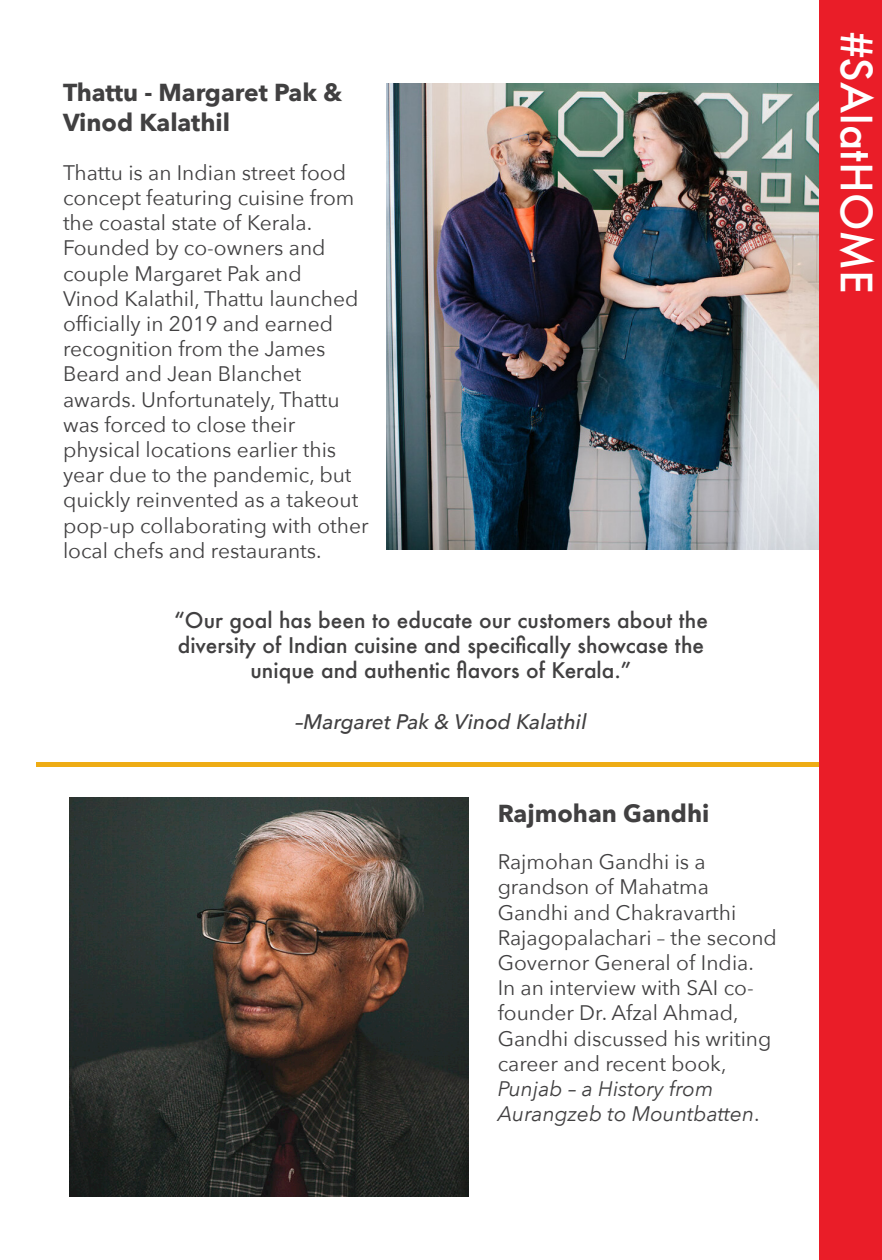
<style>
.page{position:relative;width:882px;height:1260px;background:#fff}
.page>*{position:absolute;margin:0;border:0;box-sizing:border-box;transform-origin:0 0}
.t1{font:500 42px "Futura";color:#fff}
.t2{font:700 24.5px/29.4px "Avenir Next";color:#414041}
.t3{font:21px/25.2px "Avenir Next";color:#414041}
.t4{font:500 21px/25.2px "Futura";color:#414041;text-align:center}
.t5{font:italic 21px/25.2px "Avenir Next";color:#414041}
.t6{font:italic 500 21px "Avenir Next";color:#414041}
.s1{font-style:normal}
</style>
<div class="page">
<div style="left:819px;top:0;width:63px;height:1260px;background:#ea1d28"></div>
<img style="left:386px;top:83px;width:433px;height:466px">
<img style="left:70px;top:798px;width:399px;height:399px">
<div style="left:36px;top:762px;width:783px;height:5px;background:#eeac14"></div>
<p class="t2" style="left:63px;top:78px;width:281px">Thattu - Margaret Pak &amp;<br>Vinod Kalathil</p>
<p class="t3" style="left:63px;top:159px;width:307px">Thattu is an Indian street food concept featuring cuisine from the coastal state of Kerala.<br>Founded by co-owners and couple Margaret Pak and<br>Vinod Kalathil, Thattu launched officially in 2019 and earned recognition from the James<br>Beard and Jean Blanchet awards. Unfortunately, Thattu was forced to close their physical locations earlier this year due to the pandemic, but quickly reinvented as a takeout pop-up collaborating with other local chefs and restaurants.</p>
<p class="t4" style="left:174px;top:607px;width:535px">“Our goal has been to educate our customers about the diversity of Indian cuisine and specifically showcase the unique and authentic flavors of Kerala.”</p>
<p class="t6" style="left:295px;top:704px;width:293px">–Margaret Pak &amp; Vinod Kalathil</p>
<p class="t2" style="left:498px;top:799px;width:213px">Rajmohan Gandhi</p>
<p class="t3" style="left:498px;top:848px;width:281px">Rajmohan Gandhi is a grandson of Mahatma<br>Gandhi and Chakravarthi<br>Rajagopalachari – the second<br>Governor General of India.<br>In an interview with SAI co&shy;founder Dr. Afzal Ahmad,<br>Gandhi discussed his writing career and recent book,</p>
<p class="t5" style="left:498px;top:1075px;width:264px">Punjab – a History from<br>Aurangzeb to Mountbatten<span class="s1">.</span></p>
<h1 class="t1" style="left:885px;top:32px;width:264px;rotate:90deg">#SAIatHOME</h1>
</div>
